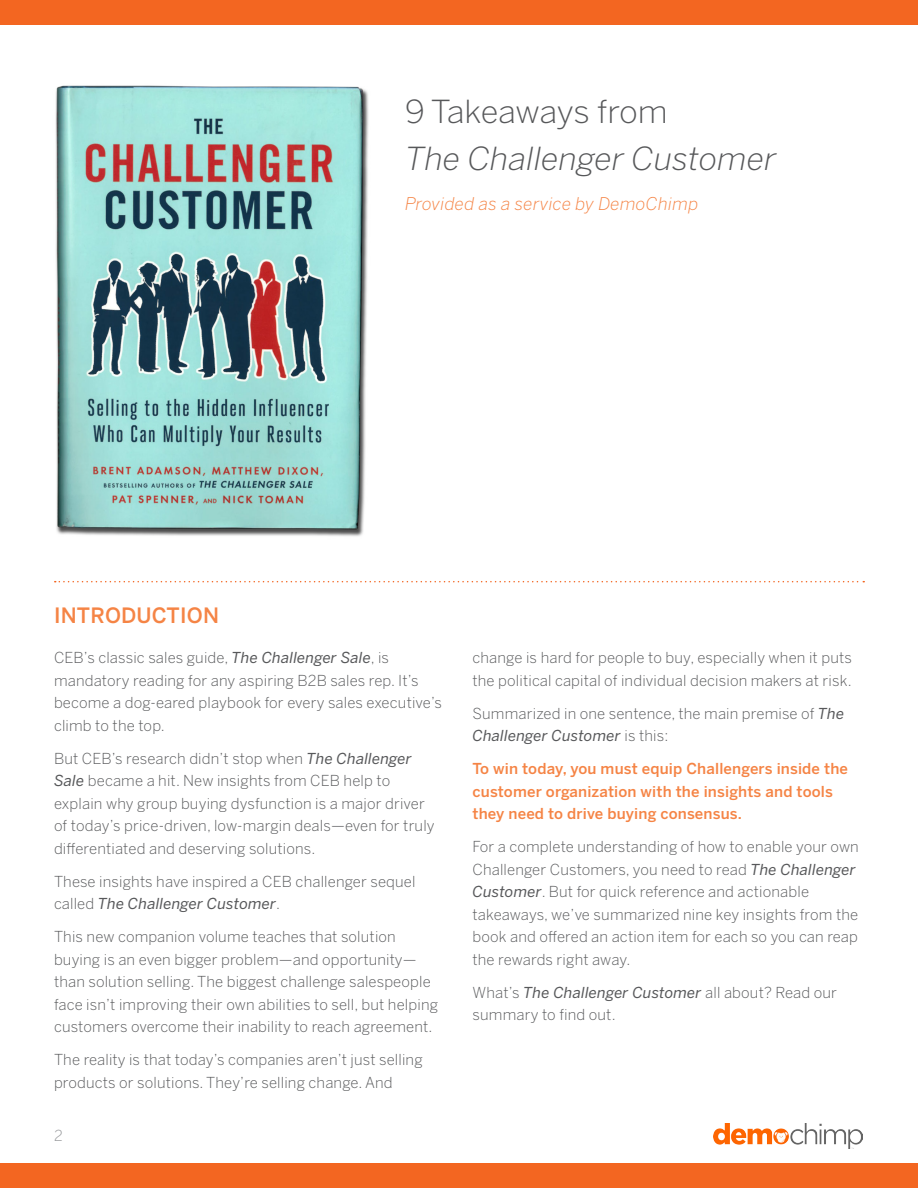
<style>
.page{position:relative;width:918px;height:1188px;background:#fff}
.page>*{position:absolute;margin:0;border:0;box-sizing:border-box;transform-origin:0 0}
.t1{font:italic 300 31.5px/46.5px "Benton Sans";color:#57585a;scale:1.04 1}
.t2{font:500 21px "Benton Sans";letter-spacing:.01em;color:#f58445}
.titlesub{font:italic 300 17.4px "Benton Sans";letter-spacing:.015em;color:#f58445}
.body{font:300 15px/22.5px "Benton Sans";letter-spacing:.01em;color:#57585a}
.body-2{font:500 15px/22.5px "Benton Sans";letter-spacing:.01em;color:#f58445}
.subital{font:300 15px "Benton Sans";color:#939598}
.s1{font-style:normal}
.s2{font-weight:400;font-style:italic}
</style>
<div class="page">
<img style="left:713px;top:1123px;width:149px;height:26px">
<div style="left:0;top:0;width:918px;height:25px;background:#f36621"></div>
<div style="left:0;top:1163px;width:918px;height:25px;background:#f36621"></div>
<svg style="left:55px;top:581px;width:809px;height:1px"></svg>
<img style="left:55px;top:85px;width:314px;height:452px">
<p class="t1" style="left:405px;top:88px;width:359px"><span class="s1">9 Takeaways from<br></span>The Challenger Customer</p>
<p class="titlesub" style="left:405px;top:194px;width:295px">Provided as a service by DemoChimp</p>
<p class="t2" style="left:54px;top:603px;width:167px">INTRODUCTION</p>
<p class="body" style="left:54px;top:647px;width:390px">CEB’s classic sales guide, <span class="s2">The Challenger Sale</span>, is mandatory reading for any aspiring B2B sales rep. It’s become a dog-eared playbook for every sales executive’s climb to the top.</p>
<p class="body" style="left:54px;top:747px;width:382px">But CEB’s research didn’t stop when <span class="s2">The Challenger Sale</span> became a hit. New insights from CEB help to explain why group buying dysfunction is a major driver of today’s price-driven, low-margin deals—even for truly differentiated and deserving solutions.</p>
<p class="body" style="left:54px;top:870px;width:363px">These insights have inspired a CEB challenger sequel called <span class="s2">The Challenger Customer</span>.</p>
<p class="body" style="left:54px;top:926px;width:386px">This new companion volume teaches that solution buying is an even bigger problem—and opportunity— than solution selling. The biggest challenge salespeople face isn’t improving their own abilities to sell, but helping customers overcome their inability to reach agreement.</p>
<p class="body" style="left:54px;top:1049px;width:370px">The reality is that today’s companies aren’t just selling products or solutions. They’re selling change. And</p>
<p class="subital" style="left:54px;top:1126px;width:10px">2</p>
<p class="body" style="left:472px;top:647px;width:381px">change is hard for people to buy, especially when it puts the political capital of individual decision makers at risk.</p>
<p class="body" style="left:472px;top:702px;width:373px">Summarized in one sentence, the main premise of <span class="s2">The<br>Challenger Customer</span> is this:</p>
<p class="body-2" style="left:472px;top:758px;width:377px">To win today, you must equip Challengers inside the customer organization with the insights and tools they need to drive buying consensus.</p>
<p class="body" style="left:472px;top:836px;width:388px">For a complete understanding of how to enable your own Challenger Customers, you need to read <span class="s2">The Challenger Customer</span>. But for quick reference and actionable takeaways, we’ve summarized nine key insights from the book and offered an action item for each so you can reap the rewards right away.</p>
<p class="body" style="left:472px;top:981px;width:366px">What’s <span class="s2">The Challenger Customer</span> all about? Read our summary to find out.</p>
</div>
